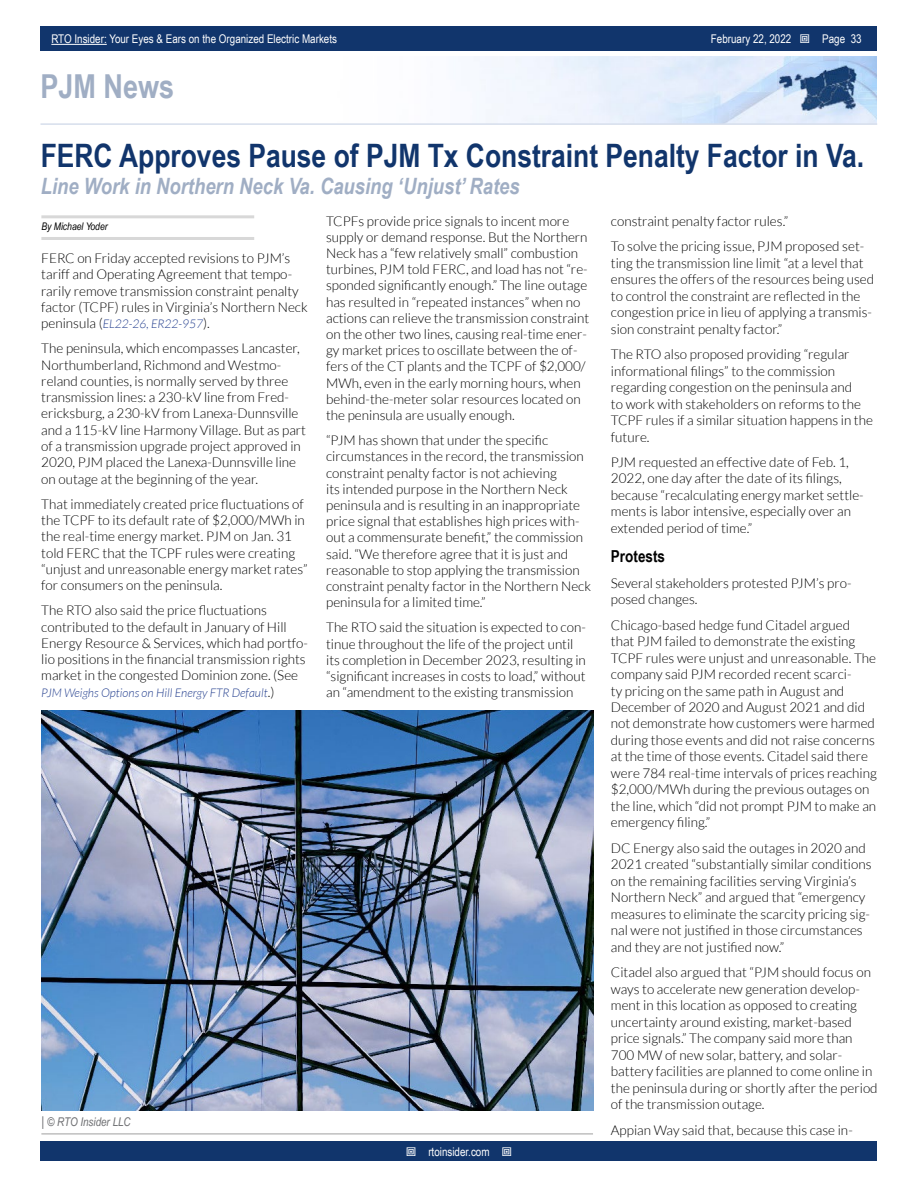
<style>
.page{position:relative;width:918px;height:1188px;background:#fff}
.page>*{position:absolute;margin:0;border:0;box-sizing:border-box;transform-origin:0 0}
.t1{font:700 33px "Arial Narrow";color:#a0aec4}
.t2{font:700 32.25px "Arial Narrow";color:#11356c}
.t3{font:italic 700 22.5px "Arial Narrow";color:#a0aec4}
.t4{font:700 16.5px "Arial Narrow";color:#000}
.t5{font:300 13.5px/16.2px "Lato";color:#000}
.t6{font:12px "Arial Narrow";color:#fff}
.t7{font:italic 300 12px "Lato";color:#25408f}
.t8{font:italic 12px "Arial Narrow";color:#6d6e71}
.t9{font:italic 10.5px "Arial Narrow";color:#000}
.s1{font-style:normal;font-size:13.5px;color:#000}
.s2{font-style:normal;font-size:13.5px}
</style>
<div class="page">
<div style="left:41px;top:1142px;width:836px;height:19px;background:#11356c"></div>
<div style="left:41px;top:27px;width:836px;height:24px;background:#11356c"></div>
<hr style="left:51px;top:44px;width:56px;height:1px;background:#fff">
<img style="left:474px;top:56px;width:403px;height:67px">
<hr style="left:40px;top:123px;width:837px;height:2px;background:#d6deec">
<hr style="left:41px;top:215px;width:213px;height:3px;background:#d8d8d8">
<hr style="left:41px;top:237px;width:213px;height:3px;background:#d8d8d8">
<hr style="left:41px;top:1133px;width:552px;height:2px;background:#bfbfbf">
<img style="left:41px;top:711px;width:553px;height:399px">
<p class="t6" style="left:51px;top:30px;width:287px">RTO Insider: Your Eyes &amp; Ears on the Organized Electric Markets</p>
<p class="t6" style="left:711px;top:30px;width:82px">February 22, 2022</p>
<p class="t6" style="left:822px;top:30px;width:41px">Page 33</p>
<h1 class="t1" style="left:40px;top:61px;width:135px">PJM News</h1>
<h2 class="t2" style="left:41px;top:131px;width:825px">FERC Approves Pause of PJM Tx Constraint Penalty Factor in Va.</h2>
<h3 class="t3" style="left:41px;top:169px;width:480px">Line Work in Northern Neck Va. Causing ‘Unjust’ Rates</h3>
<p class="t9" style="left:41px;top:219px;width:68px">By Michael Yoder</p>
<p class="t5" style="left:611px;top:208px;width:255px;line-height:25.5px">constraint penalty factor rules.”<br>To solve the pricing issue, PJM proposed set-</p>
<p class="t5" style="left:611px;top:255px;width:265px">ting the transmission line limit “at a level that ensures the offers of the resources being used to control the constraint are reflected in the congestion price in lieu of applying a transmis&shy;sion constraint penalty factor.”</p>
<p class="t5" style="left:611px;top:346px;width:263px">The RTO also proposed providing “regular informational filings” to the commission regarding congestion on the peninsula and<br>to work with stakeholders on reforms to the TCPF rules if a similar situation happens in the future.</p>
<p class="t5" style="left:611px;top:454px;width:254px">PJM requested an effective date of Feb. 1, 2022, one day after the date of its filings, because “recalculating energy market settle&shy;ments is labor intensive, especially over an extended period of time.”</p>
<p class="t4" style="left:611px;top:544px;width:56px">Protests</p>
<p class="t5" style="left:611px;top:574px;width:242px">Several stakeholders protested PJM’s pro&shy;posed changes.</p>
<p class="t5" style="left:611px;top:616px;width:267px">Chicago-based hedge fund Citadel argued that PJM failed to demonstrate the existing TCPF rules were unjust and unreasonable. The company said PJM recorded recent scarci-<br>ty pricing on the same path in August and December of 2020 and August 2021 and did not demonstrate how customers were harmed during those events and did not raise concerns at the time of those events. Citadel said there were 784 real-time intervals of prices reaching $2,000/MWh during the previous outages on the line, which “did not prompt PJM to make an emergency filing.”</p>
<p class="t5" style="left:611px;top:840px;width:262px">DC Energy also said the outages in 2020 and 2021 created “substantially similar conditions on the remaining facilities serving Virginia’s Northern Neck” and argued that “emergency measures to eliminate the scarcity pricing sig&shy;nal were not justified in those circumstances and they are not justified now.”</p>
<p class="t5" style="left:611px;top:964px;width:268px">Citadel also argued that “PJM should focus on ways to accelerate new generation develop&shy;ment in this location as opposed to creating uncertainty around existing, market-based price signals.” The company said more than 700 MW of new solar, battery, and solar&shy;battery facilities are planned to come online in the peninsula during or shortly after the period of the transmission outage.</p>
<p class="t5" style="left:611px;top:1122px;width:243px">Appian Way said that, because this case in-</p>
<p class="t5" style="left:326px;top:213px;width:265px">TCPFs provide price signals to incent more supply or demand response. But the Northern Neck has a “few relatively small” combustion turbines, PJM told FERC, and load has not “re&shy;sponded significantly enough.” The line outage has resulted in “repeated instances” when no actions can relieve the transmission constraint on the other two lines, causing real-time ener&shy;gy market prices to oscillate between the of&shy;fers of the CT plants and the TCPF of $2,000/ MWh, even in the early morning hours, when behind-the-meter solar resources located on the peninsula are usually enough.</p>
<p class="t5" style="left:326px;top:432px;width:266px">“PJM has shown that under the specific circumstances in the record, the transmission constraint penalty factor is not achieving<br>its intended purpose in the Northern Neck peninsula and is resulting in an inappropriate price signal that establishes high prices with&shy;out a commensurate benefit,” the commission said. “We therefore agree that it is just and reasonable to stop applying the transmission constraint penalty factor in the Northern Neck peninsula for a limited time.”</p>
<p class="t5" style="left:326px;top:619px;width:261px">The RTO said the situation is expected to con&shy;tinue throughout the life of the project until its completion in December 2023, resulting in “significant increases in costs to load,” without an “amendment to the existing transmission</p>
<p class="t5" style="left:41px;top:250px;width:268px">FERC on Friday accepted revisions to PJM’s tariff and Operating Agreement that tempo&shy;rarily remove transmission constraint penalty factor (TCPF) rules in Virginia’s Northern Neck</p>
<p class="t7" style="left:41px;top:317px;width:169px"><span class="s1">peninsula (</span>EL22-26, ER22-957<span class="s1">).</span></p>
<p class="t5" style="left:41px;top:341px;width:266px">The peninsula, which encompasses Lancaster, Northumberland, Richmond and Westmo&shy;reland counties, is normally served by three transmission lines: a 230-kV line from Fred&shy;ericksburg, a 230-kV from Lanexa-Dunnsville and a 115-kV line Harmony Village. But as part of a transmission upgrade project approved in 2020, PJM placed the Lanexa-Dunnsville line on outage at the beginning of the year.</p>
<p class="t5" style="left:41px;top:496px;width:268px">That immediately created price fluctuations of the TCPF to its default rate of $2,000/MWh in the real-time energy market. PJM on Jan. 31 told FERC that the TCPF rules were creating “unjust and unreasonable energy market rates” for consumers on the peninsula.</p>
<p class="t5" style="left:41px;top:603px;width:268px">The RTO also said the price fluctuations contributed to the default in January of Hill Energy Resource &amp; Services, which had portfo&shy;lio positions in the financial transmission rights market in the congested Dominion zone. (See</p>
<p class="t7" style="left:41px;top:686px;width:235px">PJM Weighs Options on Hill Energy FTR Default<span class="s1">.)</span></p>
<p class="t8" style="left:41px;top:1114px;width:91px"><span class="s2">|</span> © RTO Insider LLC</p>
<p class="t6" style="left:428px;top:1143px;width:63px">rtoinsider.com</p>
</div>
